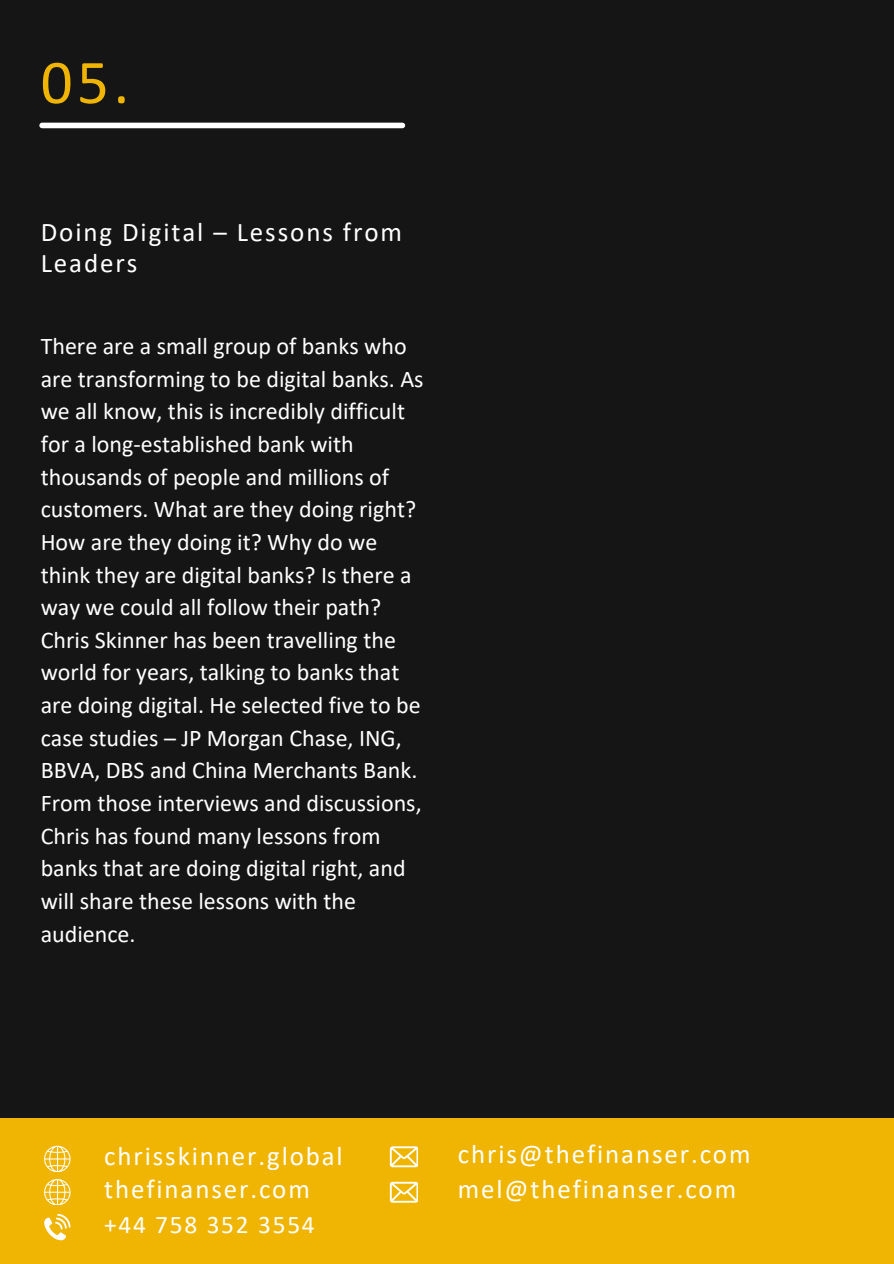
<style>
.page{position:relative;width:894px;height:1264px;background:#fff}
.page>*{position:absolute;margin:0;border:0;box-sizing:border-box;transform-origin:0 0}
.t1{font:63px "Calibri";color:#f0b503}
.t2{font:27px/31.5px "Calibri";letter-spacing:.07em;color:#fff}
.t3{font:26.85px "Calibri";letter-spacing:.07em;color:#fff}
.t4{font:25.35px "Calibri";letter-spacing:.07em;color:#fff}
.t5{font:24px/32.7px "Calibri";color:#fff}
</style>
<div class="page">
<div style="left:0;top:0;width:893px;height:1263px;background:#151515"></div>
<div style="left:42px;top:123px;width:360px;height:5px;background:#fff"></div>
<div style="left:0;top:1118px;width:893px;height:145px;background:#f0b503"></div>
<svg style="left:44px;top:1214px;width:26px;height:26px"></svg>
<svg style="left:390px;top:1146px;width:28px;height:21px"></svg>
<svg style="left:390px;top:1181px;width:28px;height:21px"></svg>
<svg style="left:44px;top:1145px;width:26px;height:26px"></svg>
<svg style="left:44px;top:1179px;width:26px;height:25px"></svg>
<p class="t1" style="left:41px;top:56px;width:90px">05.</p>
<h2 class="t2" style="left:41px;top:218px;width:363px">Doing Digital – Lessons from<br>Leaders</h2>
<h1 class="t5" style="left:41px;top:332px;width:384px">There are a small group of banks who are transforming to be digital banks. As we all know, this is incredibly difficult for a long-established bank with thousands of people and millions of customers. What are they doing right?<br>How are they doing it? Why do we think they are digital banks? Is there a way we could all follow their path?<br>Chris Skinner has been travelling the world for years, talking to banks that are doing digital. He selected five to be case studies – JP Morgan Chase, ING, BBVA, DBS and China Merchants Bank.<br>From those interviews and discussions, Chris has found many lessons from banks that are doing digital right, and will share these lessons with the audience.</h1>
<p class="t3" style="left:104px;top:1144px;width:240px">chrisskinner.global</p>
<p class="t3" style="left:104px;top:1177px;width:207px">thefinanser.com</p>
<p class="t4" style="left:104px;top:1213px;width:212px">+44 758 352 3554</p>
<h2 class="t3" style="left:457px;top:1142px;width:294px">chris@thefinanser.com</h2>
<h2 class="t3" style="left:457px;top:1177px;width:280px">mel@thefinanser.com</h2>
</div>
